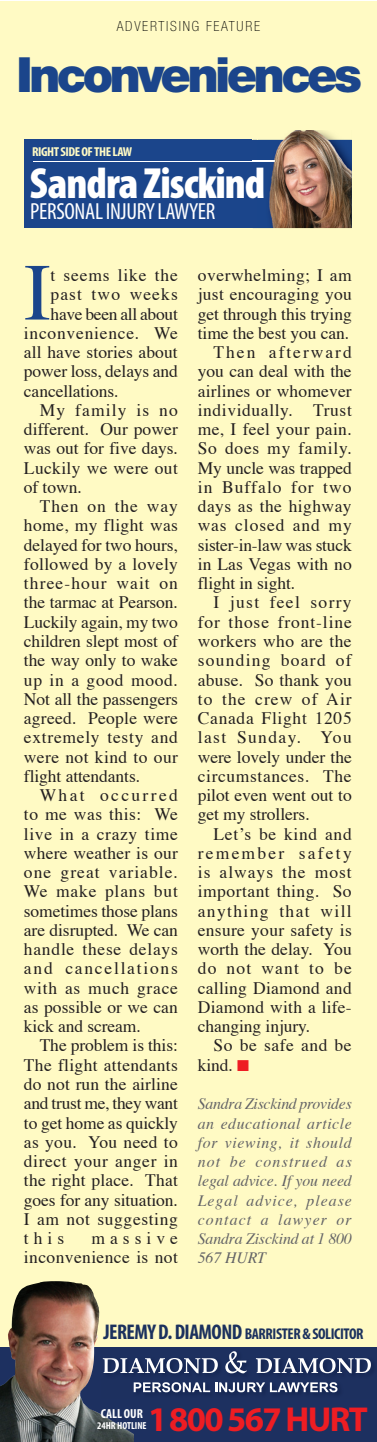
<style>
.page{position:relative;width:377px;height:1442px;background:#fff}
.page>*{position:absolute;margin:0;border:0;box-sizing:border-box;transform-origin:0 0}
.t1{font:81.02px "Times";color:#1b458b}
.t2{font:900 48.48px "Helvetica Neue LT Std";letter-spacing:-.075em;color:#1b458b}
.t3{font:900 condensed 43.75px "Myriad Pro";letter-spacing:-.025em;color:#fff}
.t4{font:700 34.65px "Myriad Pro";letter-spacing:-.045em;color:#ee1d23}
.t5{font:condensed 23.28px "Myriad Pro";letter-spacing:-.015em;color:#fff}
.t6{font:17.5px/19.2px "Times";letter-spacing:.015em;color:#231f20;text-align:right}
.t7{font:17.5px "Times";letter-spacing:-.005em;color:#231f20}
.t8{font:17.5px "Times";letter-spacing:.035em;color:#231f20}
.t9{font:17.5px "Times";letter-spacing:.04em;color:#231f20}
.t10{font:17.5px "Times";letter-spacing:-.015em;color:#231f20}
.t11{font:17.5px "Times";letter-spacing:.045em;color:#231f20}
.t12{font:17.5px "Times";letter-spacing:.06em;color:#231f20}
.t13{font:17.5px "Times";letter-spacing:.05em;color:#231f20}
.t14{font:17.5px "Times";letter-spacing:.065em;color:#231f20}
.t15{font:17.5px "Times";letter-spacing:.08em;color:#231f20}
.t16{font:17.5px "Times";letter-spacing:.07em;color:#231f20}
.t17{font:17.5px "Times";letter-spacing:.055em;color:#231f20}
.t18{font:17.5px "Times";letter-spacing:-.01em;color:#231f20}
.t19{font:17.5px "Times";letter-spacing:.1em;color:#231f20}
.t20{font:17.5px "Times";letter-spacing:.075em;color:#231f20}
.t21{font:17.5px "Times";letter-spacing:.125em;color:#231f20}
.t22{font:17.5px "Times";letter-spacing:.11em;color:#231f20}
.t23{font:17.5px "Times";letter-spacing:.135em;color:#231f20}
.t24{font:italic 15.75px/19.2px "Times";letter-spacing:.03em;color:#636366;text-align:justify}
.t25{font:700 condensed 15.58px "Myriad Pro";letter-spacing:-.025em;color:#1b315e}
.t26{font:100 condensed 14px "Helvetica Neue LT Std";letter-spacing:.125em;color:#040503}
.t27{font:700 condensed 13.12px "Myriad Pro";letter-spacing:-.005em;color:#fff}
.t28{font:700 condensed 12.95px "Myriad Pro";letter-spacing:-.035em;color:#fffac4;scale:1.06 1}
.t29{font:700 condensed 10.15px "Myriad Pro";letter-spacing:-.005em;color:#fff}
.s1{color:#ee1d23}
.s2{font-size:21.35px}
</style>
<div class="page">
<div style="left:0;top:1px;width:377px;height:1440px;background:#fffac4"></div>
<div style="left:0;top:1347px;width:377px;height:94px;background:#1d3060"></div>
<img style="left:0;top:1281px;width:134px;height:160px">
<img style="left:102px;top:1349px;width:272px;height:49px">
<svg style="left:103px;top:1357px;width:115px;height:16px"></svg>
<svg style="left:225px;top:1351px;width:22px;height:22px"></svg>
<svg style="left:256px;top:1357px;width:115px;height:16px"></svg>
<svg style="left:134px;top:1381px;width:203px;height:11px"></svg>
<div style="left:24px;top:140px;width:328px;height:88px;background:#1b458b"></div>
<hr style="left:33px;top:161px;width:244px;height:1px;background:#fff">
<img style="left:258px;top:131px;width:94px;height:97px">
<svg style="left:258px;top:161px;width:19px;height:1px"></svg>
<p class="t26" style="left:117px;top:19px;width:145px">ADVERTISING FEATURE</p>
<h2 class="t2" style="left:17px;top:46px;width:347px">Inconveniences</h2>
<p class="t28" style="left:32px;top:143px;width:96px">RIGHT SIDE OF THE LAW</p>
<h3 class="t3" style="left:30px;top:156px;width:237px">Sandra Zisckind</h3>
<h3 class="t5" style="left:30px;top:199px;width:187px">PERSONAL INJURY LAWYER</h3>
<h1 class="t1" style="left:24px;top:216px;width:28px">I</h1>
<p class="t11" style="left:51px;top:259px;width:129px">t seems like the</p>
<p class="t14" style="left:51px;top:278px;width:129px">past two weeks</p>
<p class="t10" style="left:51px;top:297px;width:129px">have been all about</p>
<p class="t11" style="left:24px;top:316px;width:155px">inconvenience. We</p>
<p class="t6" style="left:24px;top:341px;width:155px">all have stories about</p>
<p class="t7" style="left:24px;top:355px;width:155px">power loss, delays and</p>
<p class="t7" style="left:24px;top:374px;width:96px">cancellations.</p>
<p class="t14" style="left:40px;top:393px;width:140px">My family is no</p>
<p class="t6" style="left:24px;top:418px;width:155px">different. Our power</p>
<p class="t7" style="left:24px;top:432px;width:155px">was out for five days.</p>
<p class="t6" style="left:24px;top:456px;width:155px">Luckily we were out</p>
<p class="t6" style="left:24px;top:476px;width:59px">of town.</p>
<p class="t17" style="left:40px;top:490px;width:140px">Then on the way</p>
<p class="t6" style="left:24px;top:514px;width:155px">home, my flight was</p>
<p class="t7" style="left:24px;top:528px;width:155px">delayed for two hours,</p>
<p class="t6" style="left:24px;top:553px;width:155px">followed by a lovely</p>
<p class="t14" style="left:24px;top:567px;width:155px">three-hour wait on</p>
<p class="t7" style="left:24px;top:586px;width:155px">the tarmac at Pearson.</p>
<p class="t18" style="left:24px;top:605px;width:155px">Luckily again, my two</p>
<p class="t7" style="left:24px;top:624px;width:155px">children slept most of</p>
<p class="t6" style="left:24px;top:649px;width:155px">the way only to wake</p>
<p class="t8" style="left:24px;top:663px;width:155px">up in a good mood.</p>
<p class="t7" style="left:24px;top:682px;width:155px">Not all the passengers</p>
<p class="t6" style="left:24px;top:707px;width:155px">agreed. People were</p>
<p class="t9" style="left:24px;top:721px;width:155px">extremely testy and</p>
<p class="t6" style="left:24px;top:745px;width:155px">were not kind to our</p>
<p class="t7" style="left:24px;top:759px;width:118px">flight attendants.</p>
<p class="t23" style="left:40px;top:778px;width:140px">What occurred</p>
<p class="t6" style="left:24px;top:803px;width:155px">to me was this: We</p>
<p class="t8" style="left:24px;top:817px;width:155px">live in a crazy time</p>
<p class="t6" style="left:24px;top:841px;width:155px">where weather is our</p>
<p class="t12" style="left:24px;top:855px;width:155px">one great variable.</p>
<p class="t13" style="left:24px;top:875px;width:155px">We make plans but</p>
<p class="t7" style="left:24px;top:894px;width:155px">sometimes those plans</p>
<p class="t7" style="left:24px;top:913px;width:155px">are disrupted. We can</p>
<p class="t11" style="left:24px;top:932px;width:155px">handle these delays</p>
<p class="t19" style="left:24px;top:952px;width:155px">and cancellations</p>
<p class="t9" style="left:24px;top:971px;width:155px">with as much grace</p>
<p class="t6" style="left:24px;top:995px;width:155px">as possible or we can</p>
<p class="t7" style="left:24px;top:1009px;width:118px">kick and scream.</p>
<p class="t7" style="left:40px;top:1029px;width:140px">The problem is this:</p>
<p class="t6" style="left:24px;top:1053px;width:155px">The flight attendants</p>
<p class="t6" style="left:24px;top:1072px;width:155px">do not run the airline</p>
<p class="t10" style="left:24px;top:1086px;width:155px">and trust me, they want</p>
<p class="t7" style="left:24px;top:1106px;width:155px">to get home as quickly</p>
<p class="t6" style="left:24px;top:1130px;width:155px">as you. You need to</p>
<p class="t8" style="left:24px;top:1144px;width:155px">direct your anger in</p>
<p class="t6" style="left:24px;top:1169px;width:155px">the right place. That</p>
<p class="t7" style="left:24px;top:1183px;width:155px">goes for any situation.</p>
<p class="t8" style="left:24px;top:1202px;width:155px">I am not suggesting</p>
<p class="t6" style="left:24px;top:1226px;width:42px">this</p>
<p class="t6" style="left:24px;top:1226px;width:155px">massive inconvenience is not</p>
<p class="t6" style="left:198px;top:264px;width:155px">overwhelming; I am</p>
<p class="t6" style="left:198px;top:283px;width:155px">just encouraging you</p>
<p class="t7" style="left:198px;top:297px;width:155px">get through this trying</p>
<p class="t7" style="left:198px;top:316px;width:153px">time the best you can.</p>
<p class="t22" style="left:213px;top:336px;width:140px">Then afterward</p>
<p class="t6" style="left:198px;top:360px;width:155px">you can deal with the</p>
<p class="t6" style="left:198px;top:379px;width:155px">airlines or whomever</p>
<p class="t8" style="left:198px;top:393px;width:155px">individually. Trust</p>
<p class="t6" style="left:198px;top:418px;width:155px">me, I feel your pain.</p>
<p class="t9" style="left:198px;top:432px;width:155px">So does my family.</p>
<p class="t7" style="left:198px;top:451px;width:155px">My uncle was trapped</p>
<p class="t12" style="left:198px;top:470px;width:155px">in Buffalo for two</p>
<p class="t6" style="left:198px;top:495px;width:155px">days as the highway</p>
<p class="t13" style="left:198px;top:509px;width:155px">was closed and my</p>
<p class="t10" style="left:198px;top:528px;width:155px">sister-in-law was stuck</p>
<p class="t6" style="left:198px;top:553px;width:155px">in Las Vegas with no</p>
<p class="t7" style="left:198px;top:567px;width:99px">flight in sight.</p>
<p class="t20" style="left:213px;top:586px;width:140px">I just feel sorry</p>
<p class="t13" style="left:198px;top:605px;width:155px">for those front-line</p>
<p class="t6" style="left:198px;top:630px;width:155px">workers who are the</p>
<p class="t16" style="left:198px;top:644px;width:155px">sounding board of</p>
<p class="t6" style="left:198px;top:668px;width:155px">abuse. So thank you</p>
<p class="t12" style="left:198px;top:682px;width:155px">to the crew of Air</p>
<p class="t9" style="left:198px;top:701px;width:155px">Canada Flight 1205</p>
<p class="t15" style="left:198px;top:721px;width:155px">last Sunday. You</p>
<p class="t7" style="left:198px;top:740px;width:155px">were lovely under the</p>
<p class="t8" style="left:198px;top:759px;width:155px">circumstances. The</p>
<p class="t7" style="left:198px;top:778px;width:155px">pilot even went out to</p>
<p class="t7" style="left:198px;top:798px;width:113px">get my strollers.</p>
<p class="t9" style="left:213px;top:817px;width:140px">Let’s be kind and</p>
<p class="t21" style="left:198px;top:836px;width:155px">remember safety</p>
<p class="t17" style="left:198px;top:855px;width:155px">is always the most</p>
<p class="t6" style="left:198px;top:880px;width:155px">important thing. So</p>
<p class="t15" style="left:198px;top:894px;width:155px">anything that will</p>
<p class="t6" style="left:198px;top:918px;width:155px">ensure your safety is</p>
<p class="t6" style="left:198px;top:938px;width:155px">worth the delay. You</p>
<p class="t16" style="left:198px;top:952px;width:155px">do not want to be</p>
<p class="t6" style="left:198px;top:976px;width:155px">calling Diamond and</p>
<p class="t6" style="left:198px;top:995px;width:155px">Diamond with a life-</p>
<p class="t7" style="left:198px;top:1009px;width:114px">changing injury.</p>
<p class="t8" style="left:213px;top:1029px;width:140px">So be safe and be</p>
<p class="t6" style="left:198px;top:1053px;width:53px">kind. <span class="s1">■</span></p>
<p class="t24" style="left:198px;top:1093px;width:155px">Sandra Zisckind provides an educational article for viewing, it should not be construed as legal advice. If you need Legal advice, please contact a lawyer or Sandra Zisckind at 1 800<br>567 HURT</p>
<p class="t25" style="left:103px;top:1323px;width:262px"><span class="s2">JEREMY D. DIAMOND</span> BARRISTER &amp; SOLICITOR</p>
<h3 class="t4" style="left:148px;top:1396px;width:221px">1800 567 HURT</h3>
<p class="t27" style="left:101px;top:1405px;width:43px">CALL OUR</p>
<p class="t29" style="left:97px;top:1418px;width:51px">24HR HOTLINE</p>
</div>
